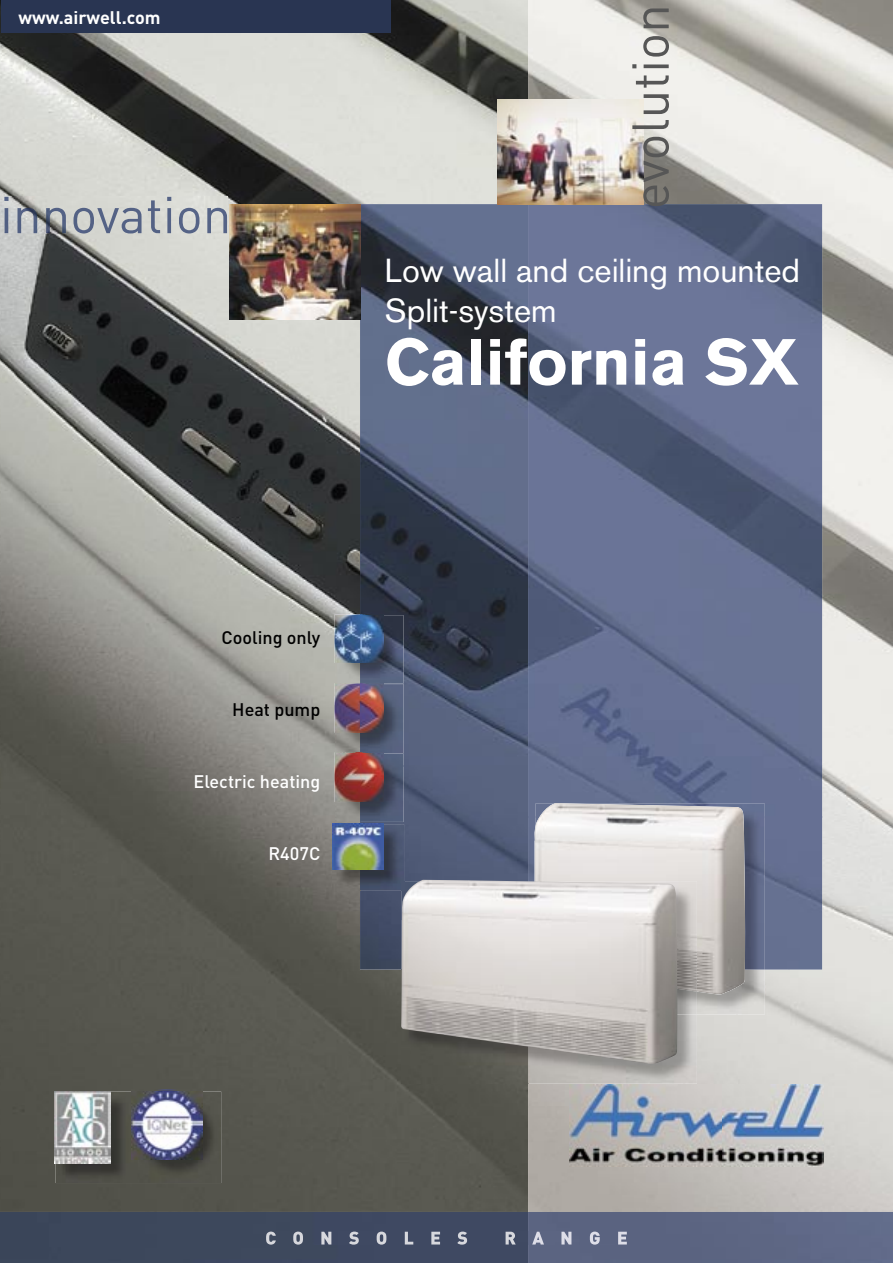
<style>
.page{position:relative;width:893px;height:1263px;background:#fff}
.page>*{position:absolute;margin:0;border:0;box-sizing:border-box;transform-origin:0 0}
.t1{font:700 64.5px "Akzidenz Grotesk BE";color:#fff}
.t2{font:51px "DIN";color:#565656}
.t3{font:33px/39.6px "Akzidenz Grotesk BE";color:#fff}
.t4{font:500 18px "DIN";color:#fff}
.t5{font:500 18px "DIN";color:#000}
.t6{font:700 18px "DIN";color:#fff}
</style>
<div class="page">
<img style="left:0;top:0;width:528px;height:1212px">
<img style="left:528px;top:0;width:365px;height:210px">
<img style="left:789px;top:210px;width:104px;height:1002px">
<img style="left:528px;top:1160px;width:261px;height:52px">
<div style="left:528px;top:1106px;width:42px;height:54px;background:#b0aba5"></div>
<img style="left:360px;top:204px;width:168px;height:561px">
<img style="left:402px;top:765px;width:126px;height:115px">
<img style="left:360px;top:822px;width:42px;height:147px">
<img style="left:528px;top:204px;width:294px;height:612px">
<div style="left:765px;top:816px;width:57px;height:153px;background:#667091"></div>
<img style="left:528px;top:816px;width:6px;height:64px">
<img style="left:697px;top:804px;width:68px;height:210px">
<img style="left:534px;top:803px;width:211px;height:191px">
<img style="left:570px;top:1084px;width:254px;height:82px">
<img style="left:0;top:1212px;width:893px;height:51px">
<div style="left:1px;top:0;width:390px;height:33px;background:#293552"></div>
<img style="left:401px;top:991px;width:296px;height:93px">
<img style="left:677px;top:881px;width:20px;height:110px">
<img style="left:401px;top:880px;width:276px;height:185px">
<img style="left:266px;top:1231px;width:262px;height:13px">
<img style="left:528px;top:1231px;width:99px;height:13px">
<img style="left:4px;top:197px;width:223px;height:36px">
<img style="left:497px;top:100px;width:147px;height:104px">
<img style="left:230px;top:204px;width:130px;height:116px">
<img style="left:334px;top:614px;width:26px;height:69px">
<img style="left:360px;top:615px;width:44px;height:207px">
<svg style="left:360px;top:614px;width:23px;height:1px"></svg>
<img style="left:335px;top:615px;width:48px;height:48px">
<img style="left:334px;top:683px;width:26px;height:70px">
<svg style="left:360px;top:683px;width:23px;height:1px"></svg>
<img style="left:360px;top:684px;width:23px;height:48px">
<img style="left:334px;top:753px;width:26px;height:69px">
<svg style="left:335px;top:753px;width:48px;height:1px"></svg>
<img style="left:360px;top:754px;width:23px;height:47px">
<img style="left:333px;top:824px;width:71px;height:66px">
<svg style="left:401px;top:881px;width:3px;height:9px"></svg>
<img style="left:332px;top:823px;width:51px;height:47px">
<img style="left:55px;top:1091px;width:166px;height:92px">
<img style="left:132px;top:1090px;width:70px;height:69px">
<img style="left:55px;top:1091px;width:56px;height:72px">
<p class="t6" style="left:18px;top:6px;width:144px">www.airwell.com</p>
<h2 class="t2" style="left:618px;top:209px;width:207px;rotate:-90deg">evolution</h2>
<p class="t3" style="left:385px;top:251px;width:417px">Low wall and ceiling mounted<br>Split-system</p>
<h1 class="t1" style="left:385px;top:325px;width:415px">California SX</h1>
<p class="t5" style="left:222px;top:625px;width:100px">Cooling only</p>
<p class="t5" style="left:232px;top:697px;width:90px">Heat pump</p>
<p class="t4" style="left:194px;top:769px;width:128px">Electric heating</p>
<p class="t4" style="left:268px;top:841px;width:53px">R407C</p>
</div>
